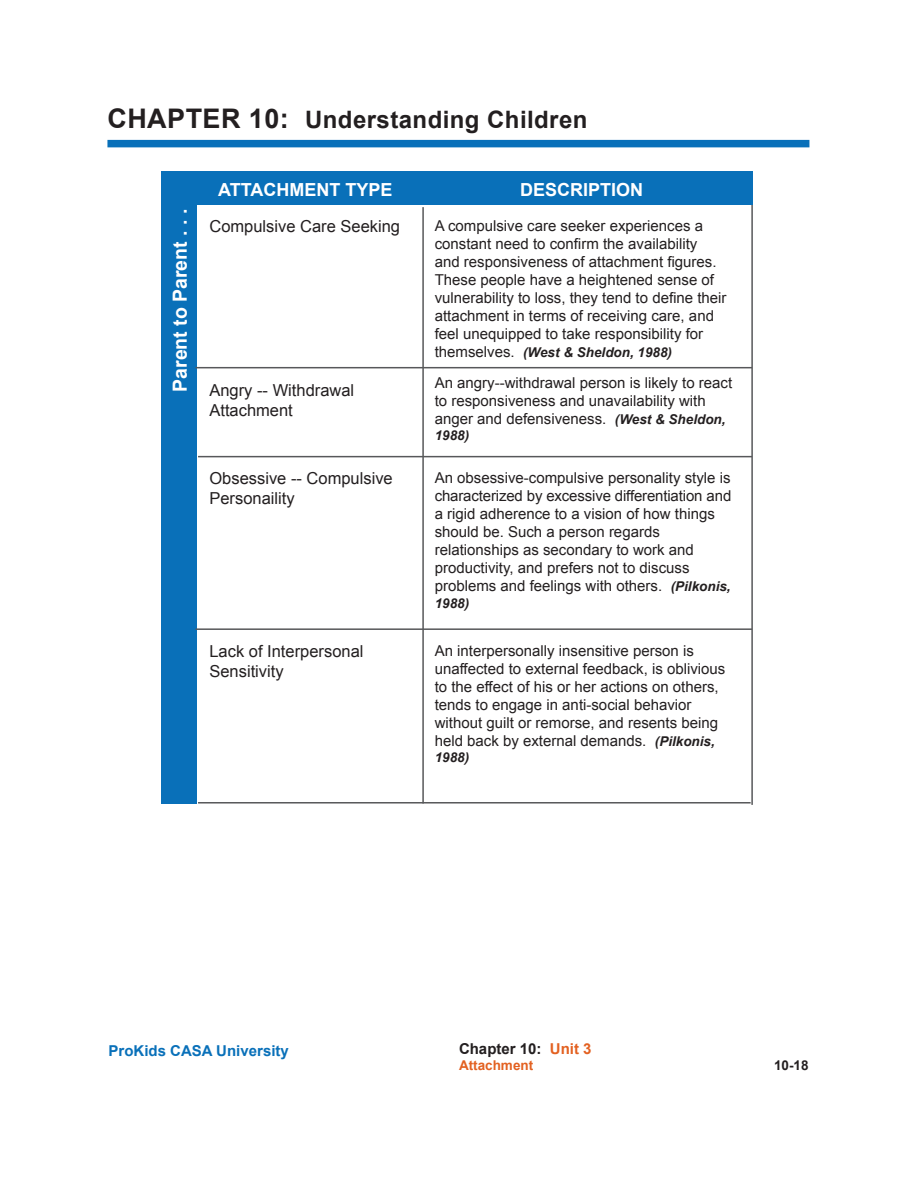
<style>
.page{position:relative;width:918px;height:1188px;background:#fff}
.page>*{position:absolute;margin:0;border:0;box-sizing:border-box;transform-origin:0 0}
.t1{font:700 24px "Arial";letter-spacing:.02em;color:#231f20}
.t2{font:700 19.5px "Arial";color:#fff}
.t3{font:700 18px "Arial";color:#fff}
.t4{font:16.5px/19.8px "Arial";color:#231f20}
.t5{font:15px/18px "Arial";color:#231f20}
.t6{font:700 15px "Arial";color:#0970b9}
.t7{font:700 15px "Arial";color:#231f20}
.t8{font:italic 700 13.5px "Arial";color:#231f20}
.t9{font:700 13.5px "Arial";color:#e36121}
.t10{font:700 13.5px "Arial";color:#231f20}
.s1{font-size:27px}
.s2{font-weight:400;font-style:normal;font-size:15px}
.s3{font-weight:700;font-style:italic;font-size:13.5px}
.s4{color:#e36121}
</style>
<div class="page">
<div style="left:107px;top:140px;width:702px;height:7px;background:#0970b9"></div>
<hr style="left:751px;top:202px;width:2px;height:603px;background:#57585a">
<hr style="left:198px;top:802px;width:553px;height:2px;background:#57585a">
<div style="left:161px;top:203px;width:36px;height:601px;background:#0970b9"></div>
<div style="left:161px;top:172px;width:592px;height:33px;background:#0970b9"></div>
<hr style="left:196px;top:628px;width:556px;height:2px;background:#57585a">
<hr style="left:196px;top:367px;width:556px;height:1px;background:#57585a">
<hr style="left:422px;top:207px;width:2px;height:597px;background:#57585a">
<hr style="left:198px;top:456px;width:554px;height:1px;background:#57585a">
<h1 class="t1" style="left:107px;top:103px;width:482px"><span class="s1">CHAPTER 10:</span> Understanding Children</h1>
<h2 class="t2" style="left:167px;top:392px;width:185px;rotate:-90deg">Parent to Parent . . .</h2>
<p class="t3" style="left:218px;top:177px;width:176px">ATTACHMENT TYPE</p>
<p class="t4" style="left:209px;top:216px;width:192px">Compulsive Care Seeking</p>
<p class="t5" style="left:435px;top:216px;width:293px">A compulsive care seeker experiences a constant need to confirm the availability<br>and responsiveness of attachment figures.<br>These people have a heightened sense of vulnerability to loss, they tend to define their attachment in terms of receiving care, and feel unequipped to take responsibility for</p>
<p class="t8" style="left:435px;top:343px;width:239px"><span class="s2">themselves.</span> (West &amp; Sheldon, 1988)</p>
<p class="t4" style="left:209px;top:381px;width:146px">Angry -- Withdrawal<br>Attachment</p>
<p class="t3" style="left:520px;top:177px;width:125px">DESCRIPTION</p>
<p class="t5" style="left:435px;top:374px;width:299px">An angry--withdrawal person is likely to react to responsiveness and unavailability with anger and defensiveness. <span class="s3">(West &amp; Sheldon,</span></p>
<p class="t8" style="left:435px;top:427px;width:36px">1988)</p>
<p class="t4" style="left:209px;top:469px;width:185px">Obsessive -- Compulsive<br>Personaility</p>
<p class="t5" style="left:435px;top:469px;width:298px">An obsessive-compulsive personality style is characterized by excessive differentiation and a rigid adherence to a vision of how things should be. Such a person regards relationships as secondary to work and productivity, and prefers not to discuss problems and feelings with others. <span class="s3">(Pilkonis,</span></p>
<p class="t8" style="left:435px;top:594px;width:36px">1988)</p>
<p class="t4" style="left:209px;top:641px;width:156px">Lack of Interpersonal<br>Sensitivity</p>
<p class="t5" style="left:435px;top:642px;width:292px">An interpersonally insensitive person is unaffected to external feedback, is oblivious to the effect of his or her actions on others, tends to engage in anti-social behavior without guilt or remorse, and resents being held back by external demands. <span class="s3">(Pilkonis,</span></p>
<p class="t8" style="left:435px;top:748px;width:36px">1988)</p>
<p class="t6" style="left:109px;top:1041px;width:182px">ProKids CASA University</p>
<p class="t7" style="left:459px;top:1039px;width:134px">Chapter 10: <span class="s4">Unit 3</span></p>
<p class="t9" style="left:459px;top:1057px;width:76px">Attachment</p>
<p class="t10" style="left:774px;top:1057px;width:36px">10-18</p>
</div>
